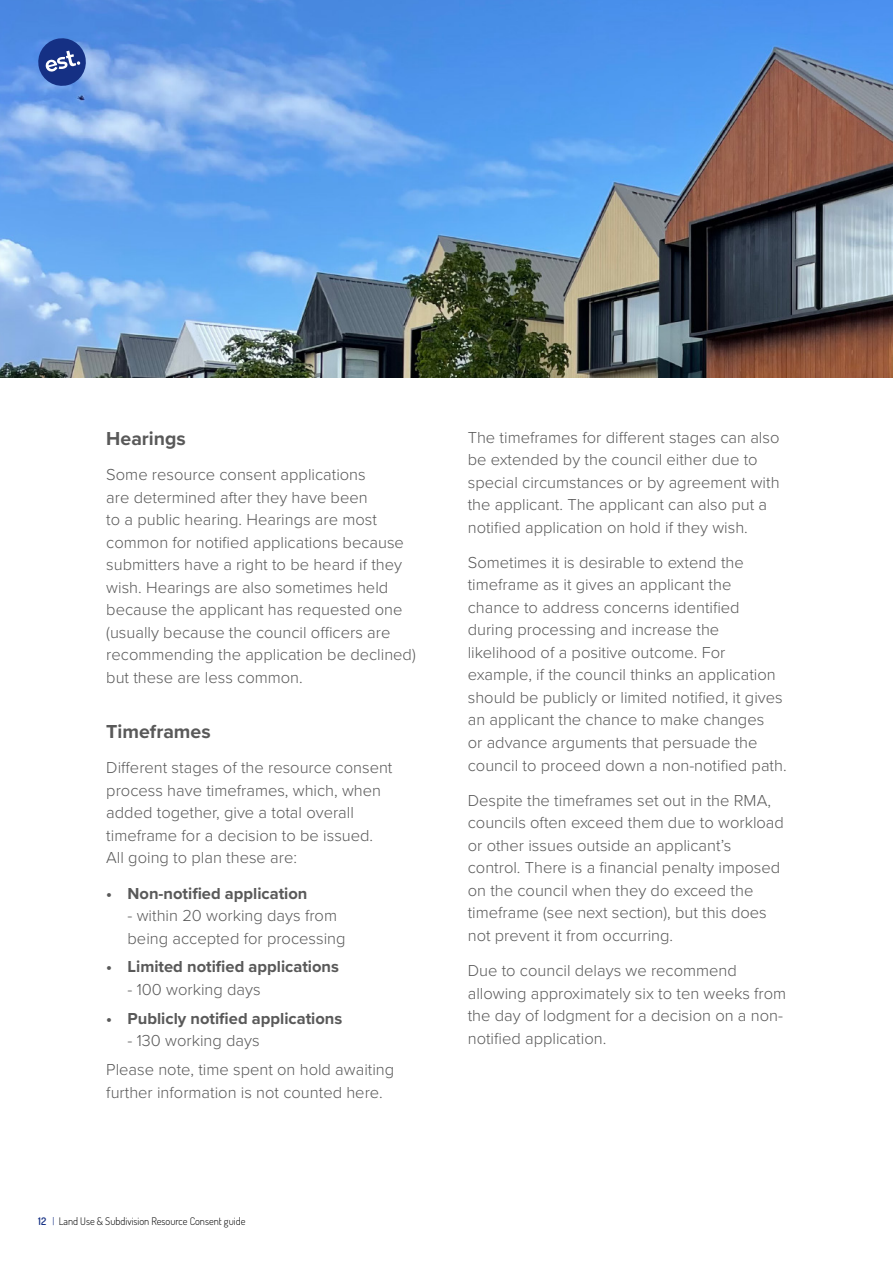
<style>
.page{position:relative;width:893px;height:1263px;background:#fff}
.page>*{position:absolute;margin:0;border:0;box-sizing:border-box;transform-origin:0 0}
.t1{font:700 19.5px "Proxima Nova";color:#595959}
.t2{font:300 16.5px/22.5px "Proxima Nova";color:#595959}
.t3{font:700 16.5px "Proxima Nova";color:#595959}
.t4{font:10.5px "Dosis";color:#000}
.s1{color:#153084}
</style>
<div class="page">
<img style="left:0;top:0;width:893px;height:377px">
<svg style="left:36px;top:36px;width:52px;height:52px;background:#4465b0"></svg>
<p class="t1" style="left:106px;top:424px;width:81px">Hearings</p>
<p class="t2" style="left:106px;top:463px;width:311px">Some resource consent applications<br>are determined after they have been<br>to a public hearing. Hearings are most common for notified applications because submitters have a right to be heard if they wish. Hearings are also sometimes held because the applicant has requested one (usually because the council officers are recommending the application be declined) but these are less common.</p>
<p class="t1" style="left:106px;top:717px;width:106px">Timeframes</p>
<p class="t2" style="left:106px;top:756px;width:288px">Different stages of the resource consent process have timeframes, which, when added together, give a total overall timeframe for a decision to be issued.<br>All going to plan these are:</p>
<p class="t3" style="left:106px;top:881px;width:203px">• Non-notified application</p>
<p class="t2" style="left:128px;top:903px;width:219px">- within 20 working days from being accepted for processing</p>
<p class="t3" style="left:106px;top:955px;width:234px">• Limited notified applications</p>
<p class="t2" style="left:128px;top:977px;width:135px">- 100 working days</p>
<p class="t3" style="left:106px;top:1006px;width:238px">• Publicly notified applications</p>
<p class="t2" style="left:106px;top:1025px;width:289px;line-height:28.8px;text-indent:21px">- 130 working days<br>Please note, time spent on hold awaiting</p>
<p class="t2" style="left:106px;top:1080px;width:278px">further information is not counted here.</p>
<p class="t4" style="left:38px;top:1213px;width:209px"><span class="s1">12 |</span> Land Use &amp; Subdivision Resource Consent guide</p>
<p class="t2" style="left:468px;top:425px;width:313px">The timeframes for different stages can also be extended by the council either due to special circumstances or by agreement with the applicant. The applicant can also put a notified application on hold if they wish.</p>
<p class="t2" style="left:468px;top:550px;width:320px">Sometimes it is desirable to extend the timeframe as it gives an applicant the chance to address concerns identified during processing and increase the likelihood of a positive outcome. For example, if the council thinks an application should be publicly or limited notified, it gives an applicant the chance to make changes<br>or advance arguments that persuade the council to proceed down a non-notified path.</p>
<p class="t2" style="left:468px;top:788px;width:318px">Despite the timeframes set out in the RMA, councils often exceed them due to workload or other issues outside an applicant’s control. There is a financial penalty imposed on the council when they do exceed the timeframe (see next section), but this does not prevent it from occurring.</p>
<p class="t2" style="left:468px;top:958px;width:320px">Due to council delays we recommend allowing approximately six to ten weeks from the day of lodgment for a decision on a non&shy;notified application.</p>
</div>
